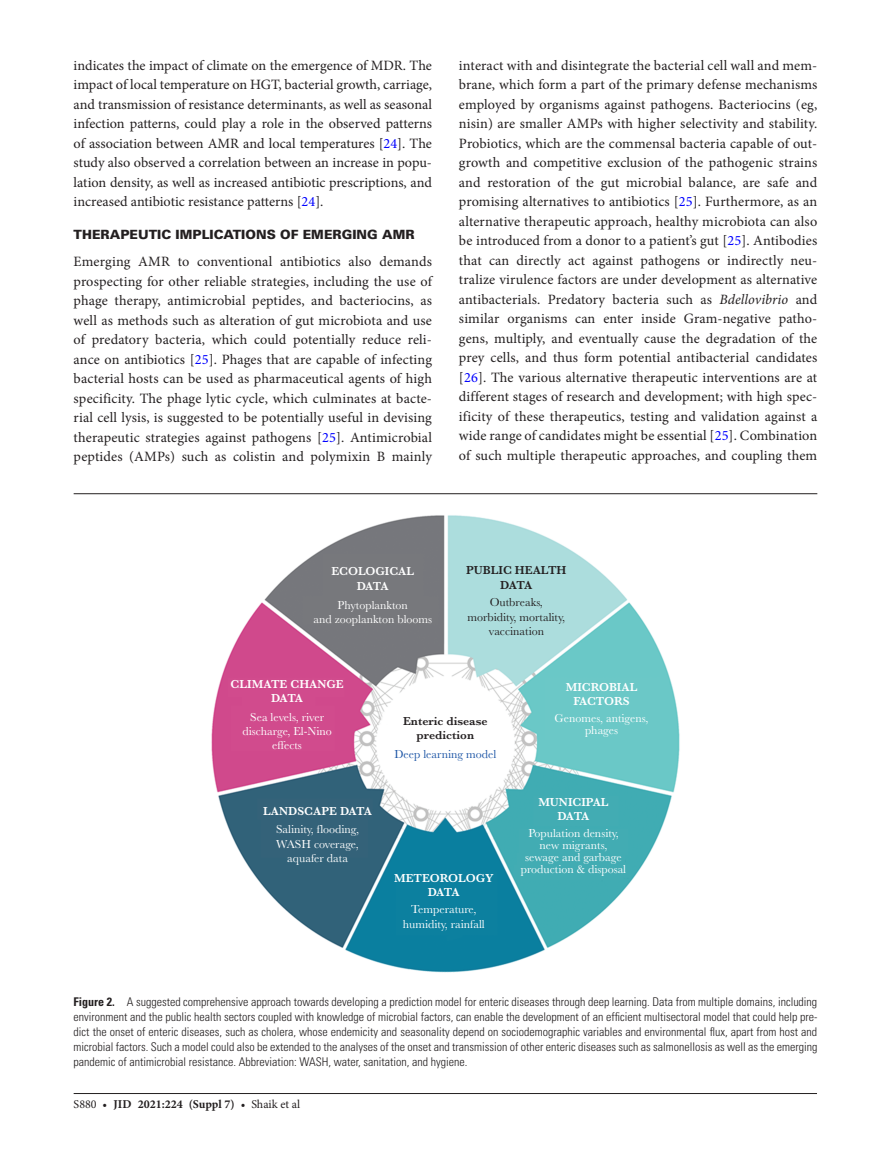
<style>
.page{position:relative;width:891px;height:1174px;background:#fff}
.page>*{position:absolute;margin:0;border:0;box-sizing:border-box;transform-origin:0 0}
.t1{font:14.25px/19.5px "Minion Pro";letter-spacing:.005em;color:#231f20;text-align:justify}
.t2{font:900 12.75px "Univers LT Std";color:#231f20}
.t3{font:300 condensed 12px/15px "Univers LT Std";color:#231f20;text-align:justify}
.t4{font:12px/14.4px "Baskerville MT Std";color:#fff;text-align:center}
.t5{font:600 12px/14.4px "Baskerville MT Std";color:#fff;text-align:center}
.t6{font:12px/14.4px "Baskerville MT Std";color:#231f20;text-align:center}
.t7{font:600 12px/14.4px "Baskerville MT Std";color:#231f20;text-align:center}
.t8{font:700 12px "Minion Pro";color:#231f20}
.t9{font:12px "Baskerville MT Std";color:#1b54a5}
.s1{color:#00f}
.s2{font-style:italic}
.s3{font-weight:700}
.s4{font-weight:400}
</style>
<div class="page">
<hr style="left:74px;top:1093px;width:743px;height:1px;background:#231f20">
<hr style="left:74px;top:493px;width:743px;height:1px;background:#231f20">
<img style="left:211px;top:515px;width:469px;height:458px">
<p class="t1" style="left:74px;top:55px;width:360px">indicates the impact of climate on the emergence of MDR. The impact of local temperature on HGT, bacterial growth, carriage, and transmission of resistance determinants, as well as seasonal infection patterns, could play a role in the observed patterns of association between AMR and local temperatures [<span class="s1">24</span>]. The study also observed a correlation between an increase in popu&shy;lation density, as well as increased antibiotic prescriptions, and increased antibiotic resistance patterns [<span class="s1">24</span>].</p>
<p class="t2" style="left:74px;top:227px;width:343px">THERAPEUTIC IMPLICATIONS OF EMERGING AMR</p>
<p class="t1" style="left:74px;top:252px;width:360px">Emerging AMR to conventional antibiotics also demands prospecting for other reliable strategies, including the use of phage therapy, antimicrobial peptides, and bacteriocins, as well as methods such as alteration of gut microbiota and use of predatory bacteria, which could potentially reduce reli&shy;ance on antibiotics [<span class="s1">25</span>]. Phages that are capable of infecting bacterial hosts can be used as pharmaceutical agents of high specificity. The phage lytic cycle, which culminates at bacte&shy;rial cell lysis, is suggested to be potentially useful in devising therapeutic strategies against pathogens [<span class="s1">25</span>]. Antimicrobial peptides (AMPs) such as colistin and polymixin B mainly</p>
<p class="t1" style="left:459px;top:55px;width:360px">interact with and disintegrate the bacterial cell wall and mem&shy;brane, which form a part of the primary defense mechanisms employed by organisms against pathogens. Bacteriocins (eg, nisin) are smaller AMPs with higher selectivity and stability.<br>Probiotics, which are the commensal bacteria capable of out&shy;growth and competitive exclusion of the pathogenic strains and restoration of the gut microbial balance, are safe and promising alternatives to antibiotics [<span class="s1">25</span>]. Furthermore, as an alternative therapeutic approach, healthy microbiota can also be introduced from a donor to a patient’s gut [<span class="s1">25</span>]. Antibodies that can directly act against pathogens or indirectly neu&shy;tralize virulence factors are under development as alternative antibacterials. Predatory bacteria such as <span class="s2">Bdellovibrio</span> and similar organisms can enter inside Gram-negative patho&shy;gens, multiply, and eventually cause the degradation of the prey cells, and thus form potential antibacterial candidates [<span class="s1">26</span>]. The various alternative therapeutic interventions are at different stages of research and development; with high spec&shy;ificity of these therapeutics, testing and validation against a wide range of candidates might be essential [<span class="s1">25</span>]. Combination of such multiple therapeutic approaches, and coupling them</p>
<p class="t5" style="left:331px;top:564px;width:84px">ECOLOGICAL<br>DATA</p>
<p class="t7" style="left:466px;top:563px;width:102px">PUBLIC HEALTH<br>DATA</p>
<p class="t4" style="left:314px;top:598px;width:120px">Phytoplankton<br>and zooplankton blooms</p>
<p class="t6" style="left:468px;top:595px;width:99px">Outbreaks, morbidity, mortality, vaccination</p>
<p class="t5" style="left:231px;top:677px;width:115px">CLIMATE CHANGE<br>DATA</p>
<p class="t5" style="left:566px;top:680px;width:73px">MICROBIAL<br>FACTORS</p>
<p class="t4" style="left:242px;top:710px;width:91px">Sea levels, river discharge, El-Nino effects</p>
<p class="t7" style="left:403px;top:714px;width:86px">Enteric disease prediction</p>
<p class="t9" style="left:394px;top:747px;width:103px">Deep learning model</p>
<p class="t4" style="left:555px;top:712px;width:96px;line-height:12px">Genomes, antigens, phages</p>
<p class="t5" style="left:263px;top:804px;width:111px">LANDSCAPE DATA</p>
<p class="t5" style="left:538px;top:795px;width:72px">MUNICIPAL<br>DATA</p>
<p class="t4" style="left:276px;top:822px;width:84px">Salinity, flooding,<br>WASH coverage, aquafer data</p>
<p class="t5" style="left:394px;top:871px;width:101px">METEOROLOGY<br>DATA</p>
<p class="t4" style="left:521px;top:827px;width:107px;line-height:12px">Population density, new migrants,<br>sewage and garbage production &amp; disposal</p>
<p class="t4" style="left:403px;top:902px;width:83px">Temperature, humidity, rainfall</p>
<p class="t3" style="left:74px;top:995px;width:745px"><span class="s3">Figure 2.</span> A suggested comprehensive approach towards developing a prediction model for enteric diseases through deep learning. Data from multiple domains, including environment and the public health sectors coupled with knowledge of microbial factors, can enable the development of an efficient multisectoral model that could help pre&shy;dict the onset of enteric diseases, such as cholera, whose endemicity and seasonality depend on sociodemographic variables and environmental flux, apart from host and microbial factors. Such a model could also be extended to the analyses of the onset and transmission of other enteric diseases such as salmonellosis as well as the emerging pandemic of antimicrobial resistance. Abbreviation: WASH, water, sanitation, and hygiene.</p>
<p class="t8" style="left:74px;top:1095px;width:228px"><span class="s4">S880 •</span> jid 2021:224 (Suppl 7) <span class="s4">• Shaik et al</span></p>
</div>
